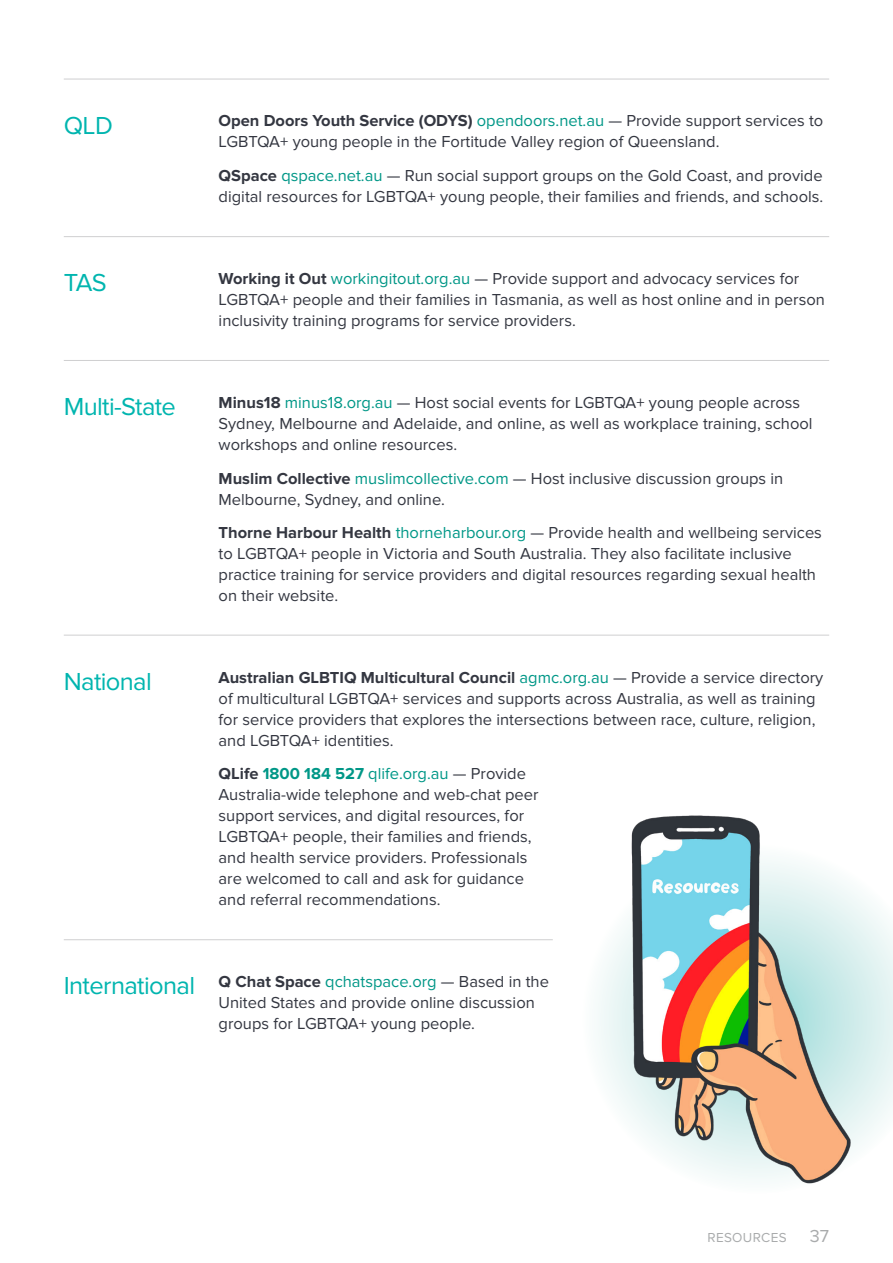
<style>
.page{position:relative;width:893px;height:1263px;background:#fff}
.page>*{position:absolute;margin:0;border:0;box-sizing:border-box;transform-origin:0 0}
.t1{font:25.5px "Proxima Nova";letter-spacing:-.025em;color:#00b5af}
.t2{font:18px "Proxima Nova";color:#a9abac}
.t3{font:16.5px/21px "Proxima Nova";color:#343741}
.t4{font:13.5px "Proxima Nova";letter-spacing:.025em;color:#a9abac}
.s1{font-weight:700}
.s2{color:#009787}
.s3{font-weight:700;color:#009787}
.s4{font-size:25.5px;color:#00b5af}
</style>
<div class="page">
<img style="left:501px;top:815px;width:388px;height:369px">
<hr style="left:64px;top:79px;width:765px;height:1px;background:#cfcfd0">
<hr style="left:64px;top:236px;width:765px;height:1px;background:#cfcfd0">
<hr style="left:64px;top:360px;width:765px;height:1px;background:#cfcfd0">
<hr style="left:64px;top:635px;width:765px;height:1px;background:#cfcfd0">
<hr style="left:64px;top:939px;width:489px;height:1px;background:#cfcfd0">
<h1 class="t1" style="left:64px;top:110px;width:51px">QLD</h1>
<p class="t3" style="left:219px;top:111px;width:606px"><span class="s1">Open Doors Youth Service (ODYS)</span> <span class="s2">opendoors.net.au</span> — Provide support services to<br>LGBTQA+ young people in the Fortitude Valley region of Queensland.</p>
<p class="t3" style="left:219px;top:165px;width:606px"><span class="s1">QSpace</span> <span class="s2">qspace.net.au</span> — Run social support groups on the Gold Coast, and provide digital resources for LGBTQA+ young people, their families and friends, and schools.</p>
<h1 class="t1" style="left:64px;top:268px;width:44px">TAS</h1>
<p class="t3" style="left:219px;top:268px;width:608px"><span class="s1">Working it Out</span> <span class="s2">workingitout.org.au</span> — Provide support and advocacy services for<br>LGBTQA+ people and their families in Tasmania, as well as host online and in person inclusivity training programs for service providers.</p>
<h1 class="t1" style="left:64px;top:392px;width:114px">Multi-State</h1>
<p class="t3" style="left:219px;top:392px;width:595px"><span class="s1">Minus18</span> <span class="s2">minus18.org.au</span> — Host social events for LGBTQA+ young people across<br>Sydney, Melbourne and Adelaide, and online, as well as workplace training, school workshops and online resources.</p>
<p class="t3" style="left:219px;top:468px;width:566px"><span class="s1">Muslim Collective</span> <span class="s2">muslimcollective.com</span> — Host inclusive discussion groups in<br>Melbourne, Sydney, and online.</p>
<p class="t3" style="left:219px;top:523px;width:605px"><span class="s1">Thorne Harbour Health</span> <span class="s2">thorneharbour.org</span> — Provide health and wellbeing services to LGBTQA+ people in Victoria and South Australia. They also facilitate inclusive practice training for service providers and digital resources regarding sexual health on their website.</p>
<h1 class="t1" style="left:64px;top:666px;width:90px">National</h1>
<p class="t3" style="left:219px;top:667px;width:606px"><span class="s1">Australian GLBTIQ Multicultural Council</span> <span class="s2">agmc.org.au</span> — Provide a service directory of multicultural LGBTQA+ services and supports across Australia, as well as training for service providers that explores the intersections between race, culture, religion, and LGBTQA+ identities.</p>
<p class="t3" style="left:219px;top:764px;width:322px"><span class="s1">QLife</span> <span class="s3">1800 184 527</span> <span class="s2">qlife.org.au</span> — Provide Australia-wide telephone and web-chat peer support services, and digital resources, for LGBTQA+ people, their families and friends, and health service providers. Professionals are welcomed to call and ask for guidance and referral recommendations.</p>
<p class="t3" style="left:219px;top:971px;width:332px;text-indent:-155px"><span class="s4">International</span> <span class="s1">Q Chat Space</span> <span class="s2">qchatspace.org</span> — Based in the<br>United States and provide online discussion groups for LGBTQA+ young people.</p>
<p class="t4" style="left:707px;top:1229px;width:81px">RESOURCES</p>
<p class="t2" style="left:810px;top:1225px;width:21px">37</p>
</div>
